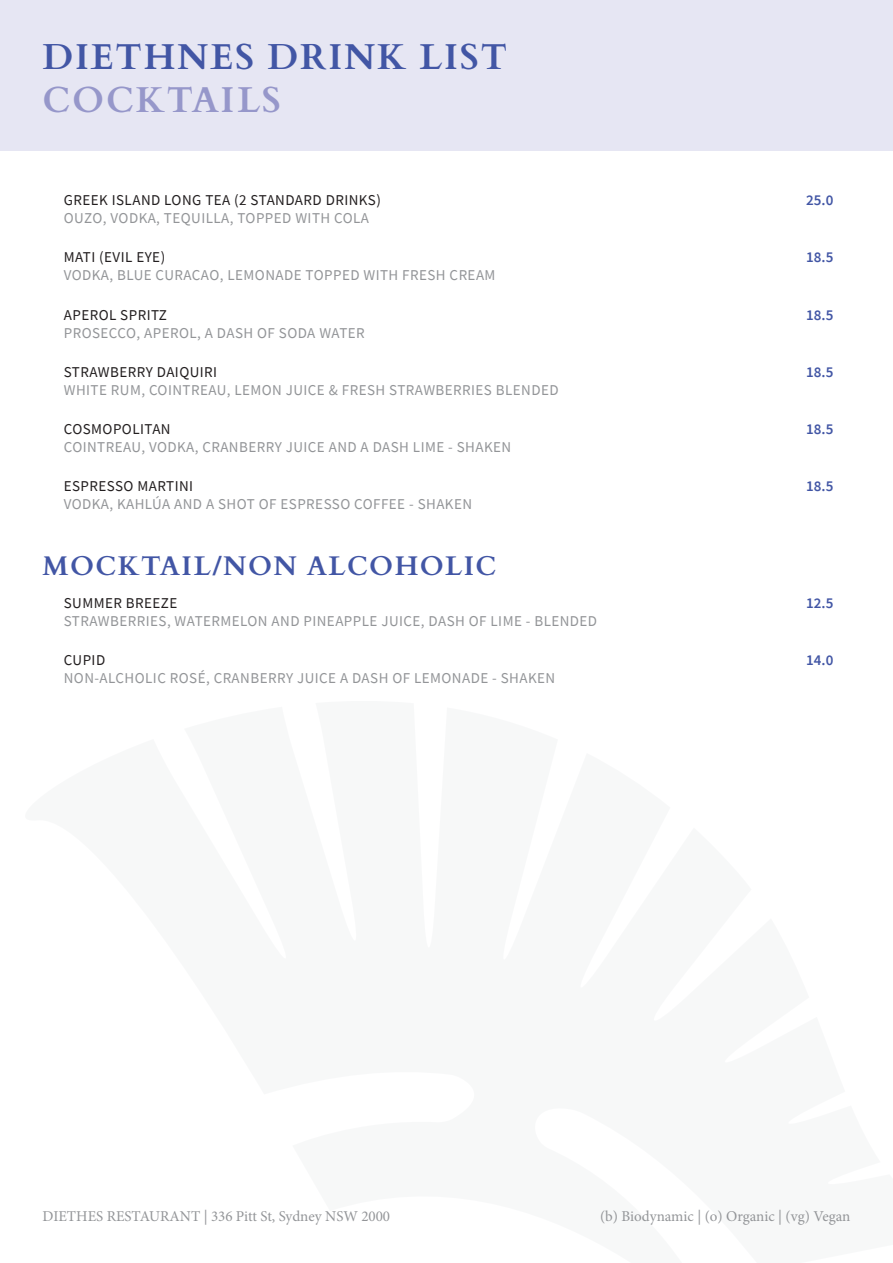
<style>
.page{position:relative;width:893px;height:1263px;background:#fff}
.page>*{position:absolute;margin:0;border:0;box-sizing:border-box;transform-origin:0 0}
.t1{font:700 36px/43.2px "Cardo";letter-spacing:.05em;color:#4256a5}
.t2{font:700 27px "Cardo";letter-spacing:.05em;color:#4256a5}
.t3{font:15px/18px "Source Sans Pro";letter-spacing:.03em;color:#939598}
.t4{font:15px "Minion Pro";color:#939598}
.t5{font:15px/18px "Source Sans Pro";letter-spacing:.03em;color:#231f20}
.t6{font:600 15px "Source Sans Pro";color:#4256a5}
.s1{color:#9697ca}
.s2{color:#939598}
.s3{color:#231f20}
</style>
<div class="page">
<div style="left:0;top:0;width:893px;height:151px;background:#e6e6f3"></div>
<p class="t1" style="left:43px;top:32px;width:466px">DIETHNES DRINK LIST<br><span class="s1">COCKTAILS</span></p>
<p class="t5" style="left:64px;top:191px;width:319px">GREEK ISLAND LONG TEA (2 STANDARD DRINKS)<br><span class="s2">OUZO, VODKA, TEQUILLA, TOPPED WITH COLA</span></p>
<p class="t3" style="left:64px;top:248px;width:433px"><span class="s3">MATI (EVIL EYE)<br></span>VODKA, BLUE CURACAO, LEMONADE TOPPED WITH FRESH CREAM</p>
<p class="t3" style="left:64px;top:305px;width:302px"><span class="s3">APEROL SPRITZ<br></span>PROSECCO, APEROL, A DASH OF SODA WATER</p>
<p class="t3" style="left:64px;top:363px;width:496px"><span class="s3">STRAWBERRY DAIQUIRI<br></span>WHITE RUM, COINTREAU, LEMON JUICE &amp; FRESH STRAWBERRIES BLENDED</p>
<p class="t3" style="left:64px;top:420px;width:449px"><span class="s3">COSMOPOLITAN<br></span>COINTREAU, VODKA, CRANBERRY JUICE AND A DASH LIME - SHAKEN</p>
<p class="t3" style="left:64px;top:477px;width:410px"><span class="s3">ESPRESSO MARTINI<br></span>VODKA, KAHLÚA AND A SHOT OF ESPRESSO COFFEE - SHAKEN</p>
<p class="t2" style="left:43px;top:544px;width:455px">MOCKTAIL/NON ALCOHOLIC</p>
<p class="t3" style="left:64px;top:594px;width:535px"><span class="s3">SUMMER BREEZE<br></span>STRAWBERRIES, WATERMELON AND PINEAPPLE JUICE, DASH OF LIME - BLENDED</p>
<p class="t3" style="left:64px;top:651px;width:493px"><span class="s3">CUPID<br></span>NON-ALCHOLIC ROSÉ, CRANBERRY JUICE A DASH OF LEMONADE - SHAKEN</p>
<p class="t6" style="left:806px;top:190px;width:29px">25.0</p>
<p class="t6" style="left:806px;top:247px;width:29px">18.5</p>
<p class="t6" style="left:806px;top:305px;width:29px">18.5</p>
<p class="t6" style="left:806px;top:362px;width:29px">18.5</p>
<p class="t6" style="left:806px;top:419px;width:29px">18.5</p>
<p class="t6" style="left:806px;top:476px;width:29px">18.5</p>
<p class="t6" style="left:806px;top:593px;width:29px">12.5</p>
<p class="t6" style="left:806px;top:650px;width:29px">14.0</p>
<p class="t4" style="left:43px;top:1206px;width:349px">DIETHES RESTAURANT | 336 Pitt St, Sydney NSW 2000</p>
<p class="t4" style="left:600px;top:1206px;width:252px">(b) Biodynamic | (o) Organic | (vg) Vegan</p>
</div>
